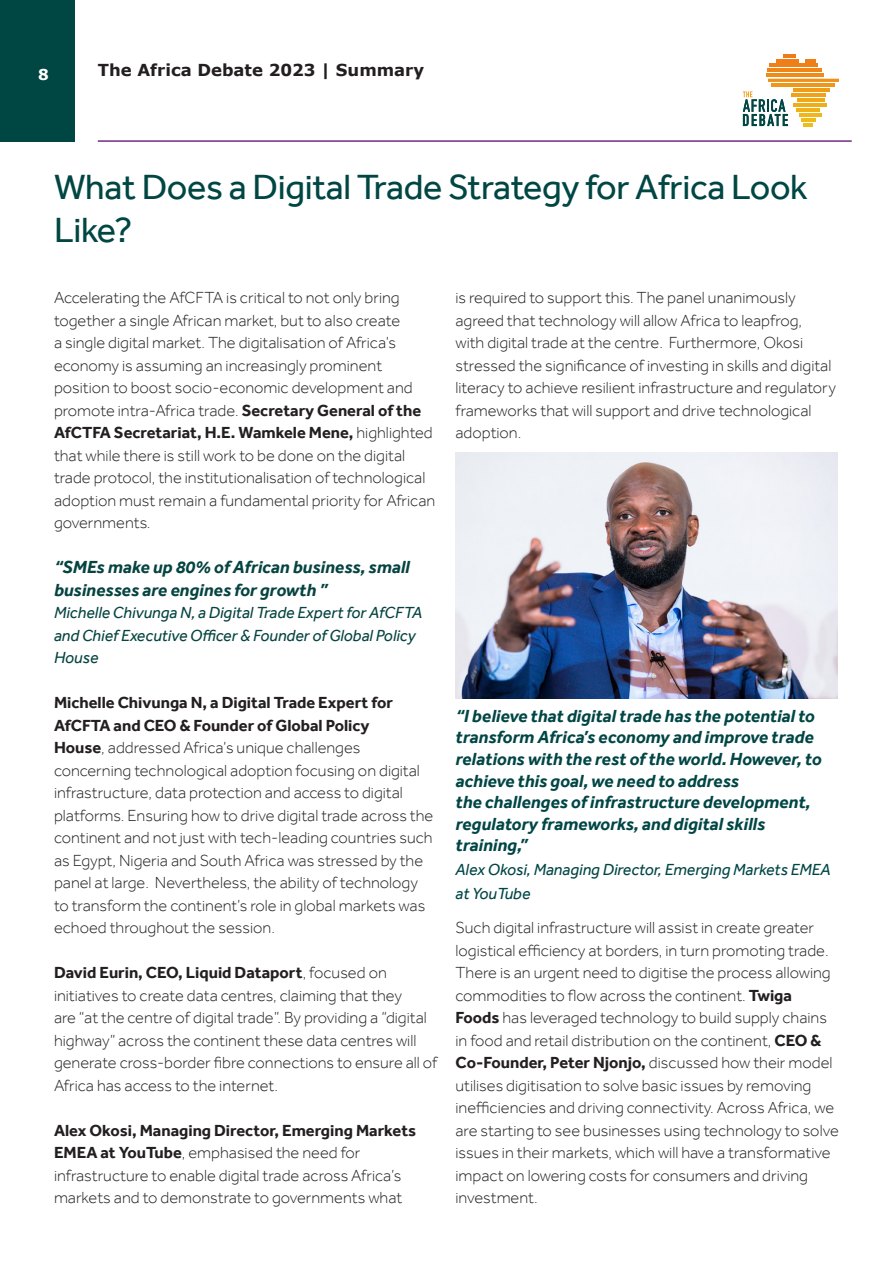
<style>
.page{position:relative;width:893px;height:1263px;background:#fff}
.page>*{position:absolute;margin:0;border:0;box-sizing:border-box;transform-origin:0 0}
.t1{font:36px/43.2px "Effra";letter-spacing:-.01em;color:#004643}
.t2{font:italic 700 18px/21.6px "Effra";color:#004645}
.Paragraph_Style_1{font:italic 700 18px/22.5px "Effra";color:#064441}
.Paragraph_Style_1-2{font:300 16.5px/22.5px "Effra";color:#231f20}
.Paragraph_Style_1-3{font:italic 16.5px/22.5px "Effra";color:#064441}
.t3{font:italic 16.5px/24px "Effra";color:#004645}
.t4{font:700 16.5px "Verdana";color:#231f20}
.t5{font:700 15px "Verdana";color:#fff}
.s1{font-weight:700}
</style>
<div class="page">
<hr style="left:98px;top:140px;width:754px;height:2px;background:#702a83">
<div style="left:0;top:0;width:75px;height:142px;background:#004643"></div>
<svg style="left:783px;top:54px;width:12px;height:3px"></svg>
<svg style="left:806px;top:59px;width:10px;height:3px"></svg>
<hr style="left:776px;top:59px;width:22px;height:3px;background:#ef7d18">
<hr style="left:770px;top:64px;width:48px;height:3px;background:#ef8018">
<hr style="left:767px;top:69px;width:55px;height:3px;background:#ef8618">
<hr style="left:766px;top:74px;width:58px;height:3px;background:#ef8b18">
<svg style="left:768px;top:79px;width:71px;height:3px"></svg>
<hr style="left:771px;top:84px;width:64px;height:3px;background:#ef9718">
<hr style="left:794px;top:89px;width:36px;height:3px;background:#ef9d18">
<hr style="left:791px;top:94px;width:34px;height:3px;background:#efa118">
<hr style="left:798px;top:98px;width:27px;height:4px;background:#efa818">
<hr style="left:794px;top:103px;width:33px;height:4px;background:#efae18">
<hr style="left:796px;top:108px;width:24px;height:4px;background:#efb218">
<hr style="left:799px;top:113px;width:23px;height:3px;background:#efb718">
<hr style="left:801px;top:118px;width:14px;height:3px;background:#efbb18">
<svg style="left:803px;top:123px;width:10px;height:3px"></svg>
<svg style="left:743px;top:91px;width:45px;height:35px"></svg>
<img style="left:455px;top:452px;width:383px;height:246px">
<p class="t5" style="left:38px;top:65px;width:12px">8</p>
<p class="t4" style="left:98px;top:60px;width:328px">The Africa Debate 2023 | Summary</p>
<p class="t1" style="left:54px;top:165px;width:755px">What Does a Digital Trade Strategy for Africa Look<br>Like?</p>
<p class="Paragraph_Style_1-2" style="left:54px;top:286px;width:383px">Accelerating the AfCFTA is critical to not only bring together a single African market, but to also create<br>a single digital market. The digitalisation of Africa’s economy is assuming an increasingly prominent position to boost socio-economic development and promote intra-Africa trade. <span class="s1">Secretary General of the AfCTFA Secretariat, H.E. Wamkele Mene,</span> highlighted that while there is still work to be done on the digital trade protocol, the institutionalisation of technological adoption must remain a fundamental priority for African governments.</p>
<p class="Paragraph_Style_1" style="left:54px;top:556px;width:357px">“SMEs make up 80% of African business, small businesses are engines for growth ”</p>
<p class="Paragraph_Style_1-3" style="left:54px;top:601px;width:370px">Michelle Chivunga N, a Digital Trade Expert for AfCFTA and Chief Executive Officer &amp; Founder of Global Policy<br>House</p>
<p class="Paragraph_Style_1-2" style="left:54px;top:691px;width:381px"><span class="s1">Michelle Chivunga N, a Digital Trade Expert for AfCFTA and CEO &amp; Founder of Global Policy<br>House</span>, addressed Africa’s unique challenges concerning technological adoption focusing on digital infrastructure, data protection and access to digital platforms. Ensuring how to drive digital trade across the continent and not just with tech-leading countries such as Egypt, Nigeria and South Africa was stressed by the panel at large. Nevertheless, the ability of technology to transform the continent’s role in global markets was echoed throughout the session.</p>
<p class="Paragraph_Style_1-2" style="left:54px;top:961px;width:385px"><span class="s1">David Eurin, CEO, Liquid Dataport</span>, focused on initiatives to create data centres, claiming that they<br>are “at the centre of digital trade”. By providing a “digital highway” across the continent these data centres will generate cross-border fibre connections to ensure all of Africa has access to the internet.</p>
<p class="Paragraph_Style_1-2" style="left:54px;top:1119px;width:364px"><span class="s1">Alex Okosi, Managing Director, Emerging Markets EMEA at YouTube</span>, emphasised the need for infrastructure to enable digital trade across Africa’s markets and to demonstrate to governments what</p>
<p class="Paragraph_Style_1-2" style="left:455px;top:286px;width:382px">is required to support this. The panel unanimously agreed that technology will allow Africa to leapfrog,<br>with digital trade at the centre. Furthermore, Okosi stressed the significance of investing in skills and digital literacy to achieve resilient infrastructure and regulatory frameworks that will support and drive technological adoption.</p>
<p class="t2" style="left:455px;top:705px;width:367px">“I believe that digital trade has the potential to transform Africa’s economy and improve trade relations with the rest of the world. However, to achieve this goal, we need to address</p>
<p class="t2" style="left:455px;top:791px;width:356px">the challenges of infrastructure development,</p>
<p class="t2" style="left:455px;top:813px;width:311px">regulatory frameworks, and digital skills</p>
<p class="t2" style="left:455px;top:834px;width:74px">training,”</p>
<p class="t3" style="left:455px;top:858px;width:377px">Alex Okosi, Managing Director, Emerging Markets EMEA at YouTube</p>
<p class="Paragraph_Style_1-2" style="left:455px;top:916px;width:385px">Such digital infrastructure will assist in create greater logistical efficiency at borders, in turn promoting trade.<br>There is an urgent need to digitise the process allowing commodities to flow across the continent. <span class="s1">Twiga Foods</span> has leveraged technology to build supply chains in food and retail distribution on the continent, <span class="s1">CEO &amp; Co-Founder, Peter Njonjo,</span> discussed how their model utilises digitisation to solve basic issues by removing inefficiencies and driving connectivity. Across Africa, we are starting to see businesses using technology to solve issues in their markets, which will have a transformative impact on lowering costs for consumers and driving investment.</p>
</div>
